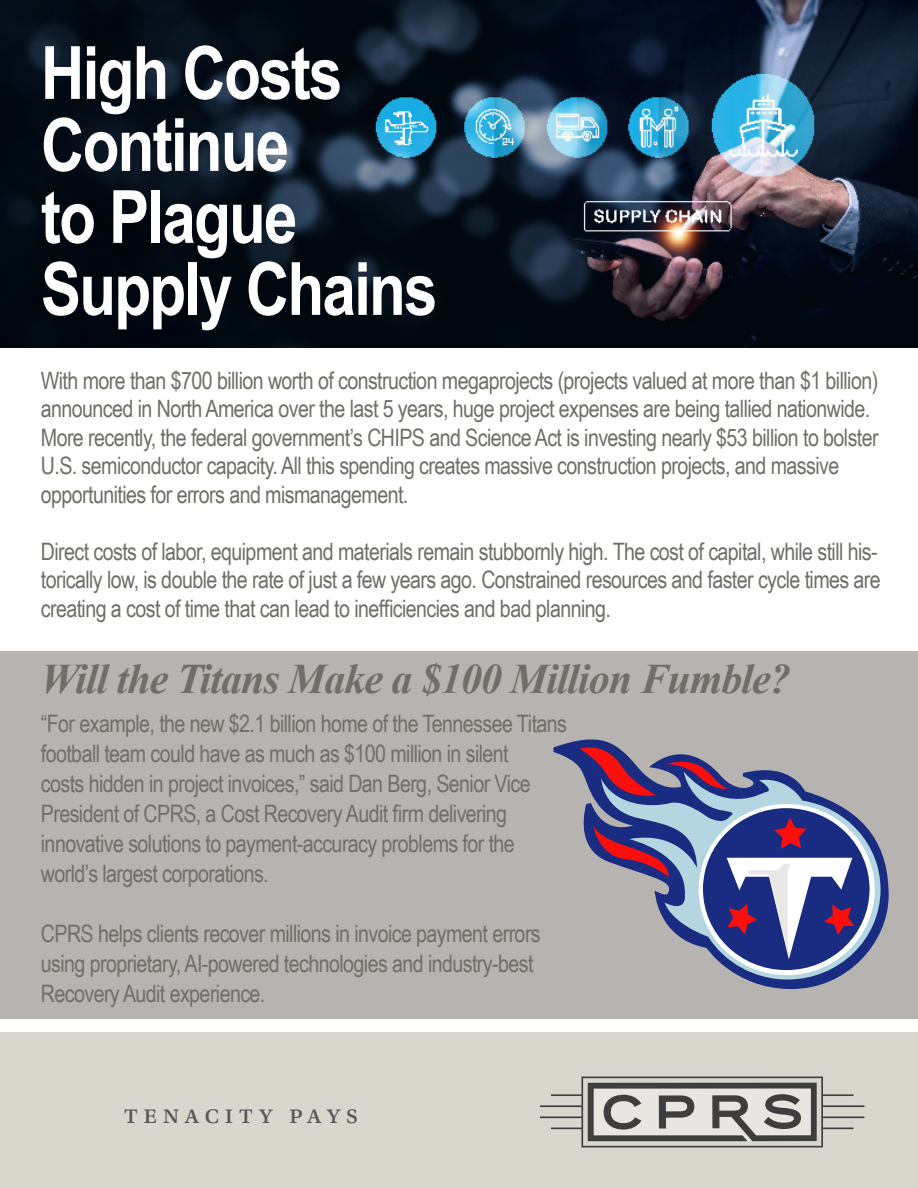
<style>
.page{position:relative;width:918px;height:1188px;background:#fff}
.page>*{position:absolute;margin:0;border:0;box-sizing:border-box;transform-origin:0 0}
.t1{font:700 73.5px/72px "Arial Narrow";letter-spacing:-.025em;color:#fff}
.t2{font:italic 700 42px "Times New Roman";letter-spacing:-.025em;color:#6f6f69}
.t3{font:27px "Utopia Std";letter-spacing:.2em;color:#545557}
.t4{font:24px/28.5px "Arial Narrow";letter-spacing:-.025em;color:#6f6f69}
</style>
<div class="page">
<img style="left:0;top:0;width:918px;height:347px">
<div style="left:0;top:651px;width:918px;height:367px;background:#b7b3b0"></div>
<div style="left:0;top:1032px;width:918px;height:156px;background:#d9d6cd"></div>
<svg style="left:540px;top:1077px;width:324px;height:70px"></svg>
<svg style="left:554px;top:739px;width:335px;height:250px"></svg>
<svg style="left:601px;top:772px;width:280px;height:208px"></svg>
<div style="left:699px;top:804px;width:176px;height:171px;background:#fff;border-radius:50%"></div>
<div style="left:703px;top:808px;width:167px;height:162px;background:#1a2b82;border-radius:50%"></div>
<svg style="left:774px;top:818px;width:33px;height:31px"></svg>
<svg style="left:666px;top:757px;width:62px;height:33px"></svg>
<svg style="left:580px;top:744px;width:76px;height:54px"></svg>
<svg style="left:593px;top:824px;width:76px;height:53px"></svg>
<svg style="left:727px;top:858px;width:128px;height:101px"></svg>
<p class="t1" style="left:41px;top:33px;width:398px">High Costs<br>Continue<br>to Plague<br>Supply Chains</p>
<p class="t4" style="left:41px;top:365px;width:839px">With more than $700 billion worth of construction megaprojects (projects valued at more than $1 billion) announced in North America over the last 5 years, huge project expenses are being tallied nationwide.<br>More recently, the federal government’s CHIPS and Science Act is investing nearly $53 billion to bolster U.S. semiconductor capacity. All this spending creates massive construction projects, and massive opportunities for errors and mismanagement.</p>
<p class="t4" style="left:41px;top:536px;width:841px">Direct costs of labor, equipment and materials remain stubbornly high. The cost of capital, while still his&shy;torically low, is double the rate of just a few years ago. Constrained resources and faster cycle times are creating a cost of time that can lead to inefficiencies and bad planning.</p>
<p class="t2" style="left:41px;top:649px;width:751px">Will the Titans Make a $100 Million Fumble?</p>
<p class="t4" style="left:41px;top:708px;width:528px;line-height:30px">“For example, the new $2.1 billion home of the Tennessee Titans football team could have as much as $100 million in silent<br>costs hidden in project invoices,” said Dan Berg, Senior Vice President of CPRS, a Cost Recovery Audit firm delivering innovative solutions to payment-accuracy problems for the world’s largest corporations.</p>
<p class="t4" style="left:41px;top:919px;width:501px">CPRS helps clients recover millions in invoice payment errors</p>
<p class="t4" style="left:41px;top:948px;width:494px;line-height:30px">using proprietary, AI-powered technologies and industry-best<br>Recovery Audit experience.</p>
<p class="t3" style="left:124px;top:1100px;width:235px">tenacity pays</p>
</div>
